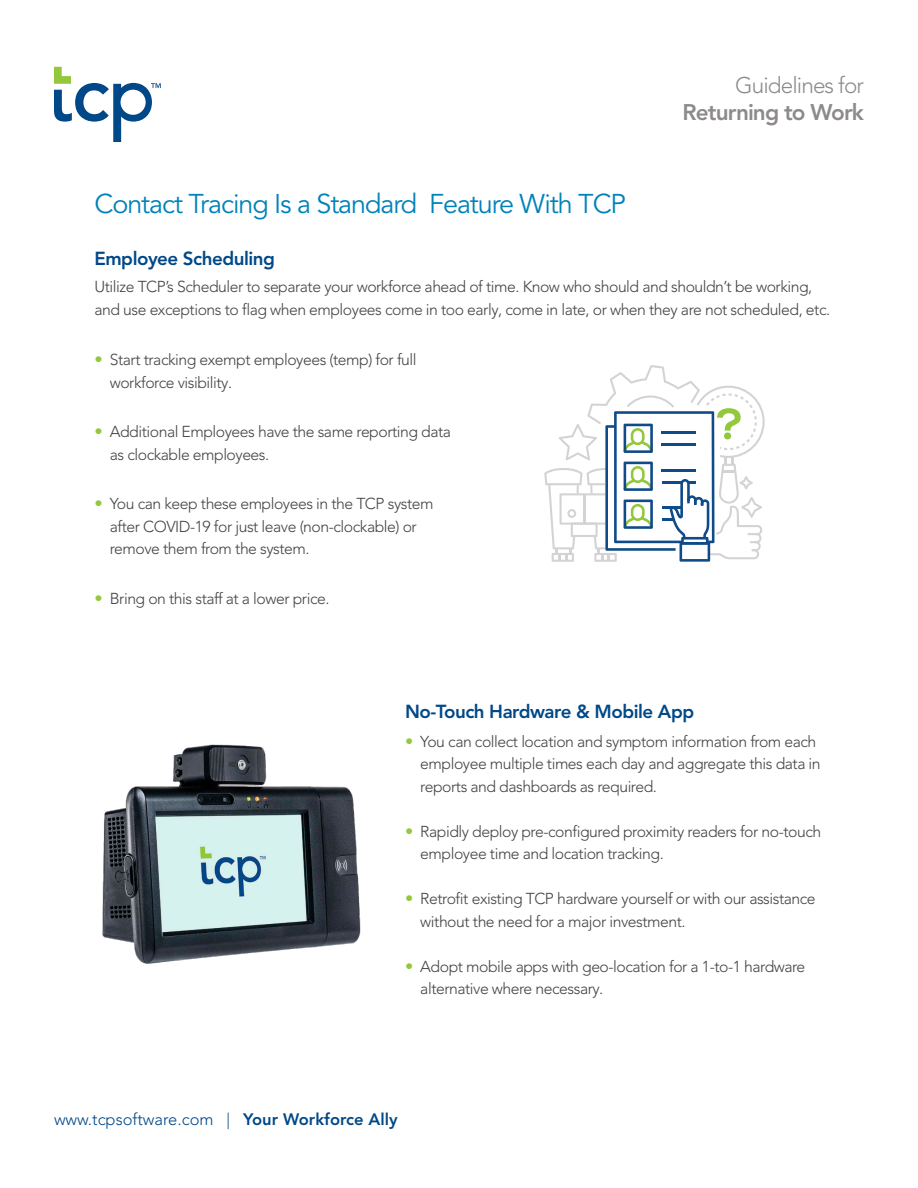
<style>
.page{position:relative;width:918px;height:1188px;background:#fff}
.page>*{position:absolute;margin:0;border:0;box-sizing:border-box;transform-origin:0 0}
.t1{font:27px "Avenir LT Pro";letter-spacing:-.04em;color:#0082ba}
.t2{font:800 22.5px/27px "Avenir LT Pro";letter-spacing:-.04em;color:#8e8a8a;text-align:right}
.t3{font:800 18.75px "Avenir LT Pro";letter-spacing:-.025em;color:#004888}
.t4{font:300 16.5px "Avenir LT Pro";color:#004888}
.t5{font:300 15.75px/22.5px "Avenir LT Pro";letter-spacing:-.03em;color:#434343}
.s1{font-weight:300}
.s2{font-size:16.5px;color:#94c83c}
.s3{font-weight:800}
</style>
<div class="page">
<img style="left:102px;top:744px;width:259px;height:220px">
<svg style="left:54px;top:67px;width:107px;height:75px"></svg>
<svg style="left:544px;top:365px;width:221px;height:197px"></svg>
<p class="t1" style="left:94px;top:187px;width:533px">Contact Tracing Is a Standard Feature With TCP</p>
<p class="t2" style="left:683px;top:72px;width:183px"><span class="s1">Guidelines for<br></span>Returning to Work</p>
<p class="t3" style="left:94px;top:247px;width:182px">Employee Scheduling</p>
<p class="t5" style="left:94px;top:276px;width:737px">Utilize TCP’s Scheduler to separate your workforce ahead of time. Know who should and shouldn’t be working, and use exceptions to flag when employees come in too early, come in late, or when they are not scheduled, etc.</p>
<p class="t5" style="left:110px;top:349px;width:308px;text-indent:-15px"><span class="s2">•</span> Start tracking exempt employees (temp) for full workforce visibility.</p>
<p class="t5" style="left:110px;top:421px;width:343px;text-indent:-15px"><span class="s2">•</span> Additional Employees have the same reporting data as clockable employees.</p>
<p class="t5" style="left:110px;top:493px;width:325px;text-indent:-15px"><span class="s2">•</span> You can keep these employees in the TCP system after COVID-19 for just leave (non-clockable) or remove them from the system.</p>
<p class="t5" style="left:94px;top:587px;width:236px"><span class="s2">•</span> Bring on this staff at a lower price.</p>
<p class="t3" style="left:405px;top:701px;width:291px">No-Touch Hardware &amp; Mobile App</p>
<p class="t5" style="left:420px;top:730px;width:402px;text-indent:-15px"><span class="s2">•</span> You can collect location and symptom information from each employee multiple times each day and aggregate this data in reports and dashboards as required.</p>
<p class="t5" style="left:420px;top:820px;width:402px;text-indent:-15px"><span class="s2">•</span> Rapidly deploy pre-configured proximity readers for no-touch employee time and location tracking.</p>
<p class="t5" style="left:420px;top:888px;width:397px;text-indent:-15px"><span class="s2">•</span> Retrofit existing TCP hardware yourself or with our assistance without the need for a major investment.</p>
<p class="t5" style="left:420px;top:955px;width:387px;text-indent:-15px"><span class="s2">•</span> Adopt mobile apps with geo-location for a 1-to-1 hardware alternative where necessary.</p>
<p class="t4" style="left:54px;top:1109px;width:345px">www.tcpsoftware.com | <span class="s3">Your Workforce Ally</span></p>
</div>
